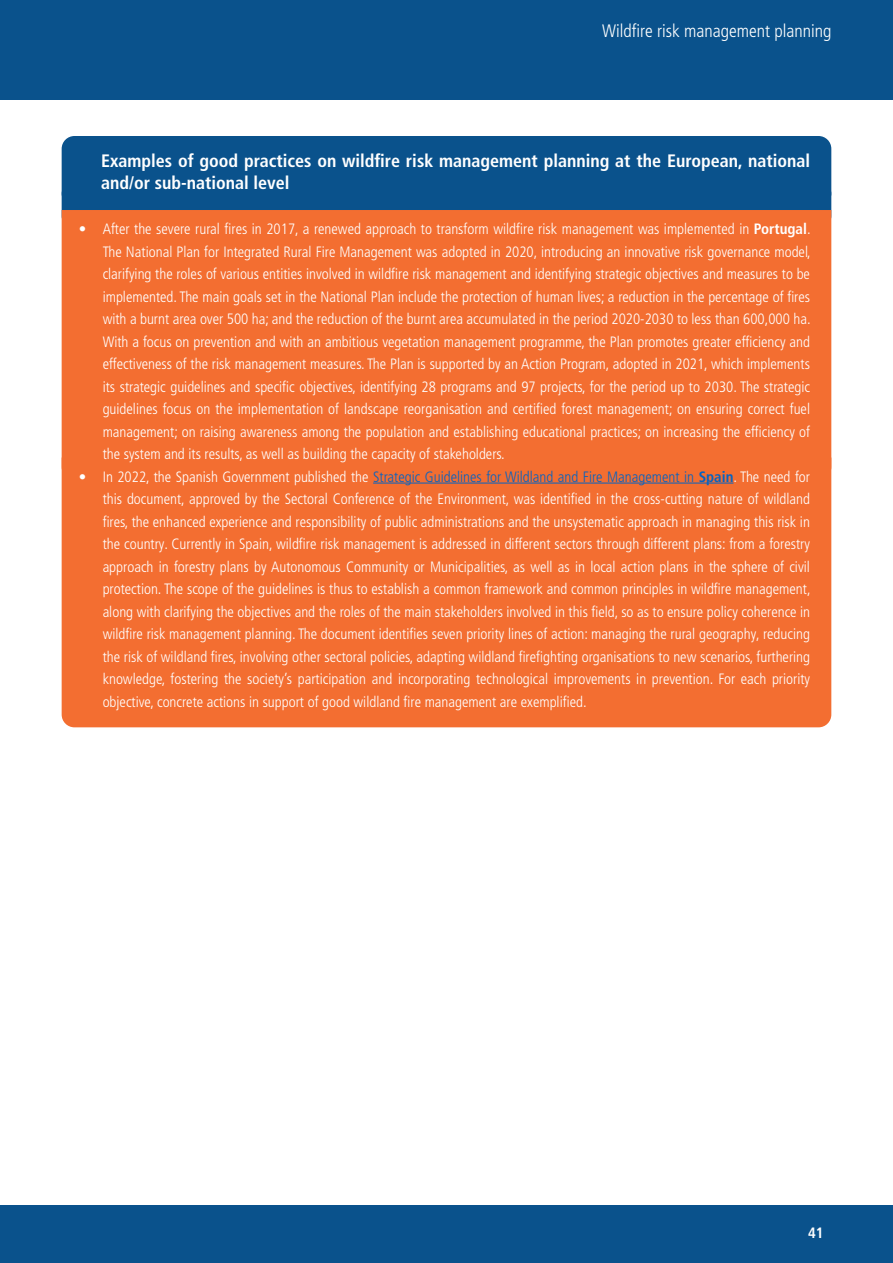
<style>
.page{position:relative;width:893px;height:1263px;background:#fff}
.page>*{position:absolute;margin:0;border:0;box-sizing:border-box;transform-origin:0 0}
.titolo_-_BOX{font:700 condensed 18px/22.5px "Frutiger LT Pro";color:#fff}
.Testatina{font:300 condensed 18px "Frutiger LT Pro";color:#fff}
.t1{font:300 condensed 15px/22.5px "Frutiger LT Pro";color:#fff;text-align:justify}
.t2{font:700 condensed 15px "Frutiger LT Pro";color:#fff}
.s1{font-weight:700}
.s2{color:#0563c1}
.s3{font-weight:700;color:#0563c1}
</style>
<div class="page">
<div style="left:0;top:0;width:893px;height:100px;background:#0a528c"></div>
<div style="left:0;top:1205px;width:893px;height:58px;background:#0a528c"></div>
<div style="left:62px;top:136px;width:769px;height:70px;background:#0a528c;border-radius:13px"></div>
<div style="left:62px;top:181px;width:769px;height:48px;background:#0a528c;border-radius:13px"></div>
<div style="left:62px;top:210px;width:769px;height:247px;background:#f36e31"></div>
<div style="left:62px;top:457px;width:769px;height:270px;background:#f36e31"></div>
<hr style="left:373px;top:483px;width:360px;height:1px;background:#0563c1">
<p class="Testatina" style="left:602px;top:20px;width:231px">Wildfire risk management planning</p>
<p class="titolo_-_BOX" style="left:101px;top:149px;width:710px">Examples of good practices on wildfire risk management planning at the European, national and/or sub-national level</p>
<p class="t1" style="left:103px;top:218px;width:709px;text-indent:-24px">• After the severe rural fires in 2017, a renewed approach to transform wildfire risk management was implemented in <span class="s1">Portugal</span>.<br>The National Plan for Integrated Rural Fire Management was adopted in 2020, introducing an innovative risk governance model, clarifying the roles of various entities involved in wildfire risk management and identifying strategic objectives and measures to be implemented. The main goals set in the National Plan include the protection of human lives; a reduction in the percentage of fires with a burnt area over 500 ha; and the reduction of the burnt area accumulated in the period 2020-2030 to less than 600,000 ha.<br>With a focus on prevention and with an ambitious vegetation management programme, the Plan promotes greater efficiency and effectiveness of the risk management measures. The Plan is supported by an Action Program, adopted in 2021, which implements its strategic guidelines and specific objectives, identifying 28 programs and 97 projects, for the period up to 2030. The strategic guidelines focus on the implementation of landscape reorganisation and certified forest management; on ensuring correct fuel management; on raising awareness among the population and establishing educational practices; on increasing the efficiency of the system and its results, as well as building the capacity of stakeholders.</p>
<p class="t1" style="left:103px;top:465px;width:709px;text-indent:-24px">• In 2022, the Spanish Government published the <span class="s2">Strategic Guidelines for Wildland and Fire Management in</span> <span class="s3">Spain</span>. The need for this document, approved by the Sectoral Conference of the Environment, was identified in the cross-cutting nature of wildland fires, the enhanced experience and responsibility of public administrations and the unsystematic approach in managing this risk in the country. Currently in Spain, wildfire risk management is addressed in different sectors through different plans: from a forestry approach in forestry plans by Autonomous Community or Municipalities, as well as in local action plans in the sphere of civil protection. The scope of the guidelines is thus to establish a common framework and common principles in wildfire management, along with clarifying the objectives and the roles of the main stakeholders involved in this field, so as to ensure policy coherence in wildfire risk management planning. The document identifies seven priority lines of action: managing the rural geography, reducing the risk of wildland fires, involving other sectoral policies, adapting wildland firefighting organisations to new scenarios, furthering knowledge, fostering the society’s participation and incorporating technological improvements in prevention. For each priority objective, concrete actions in support of good wildland fire management are exemplified.</p>
<p class="t2" style="left:808px;top:1224px;width:17px">41</p>
</div>
